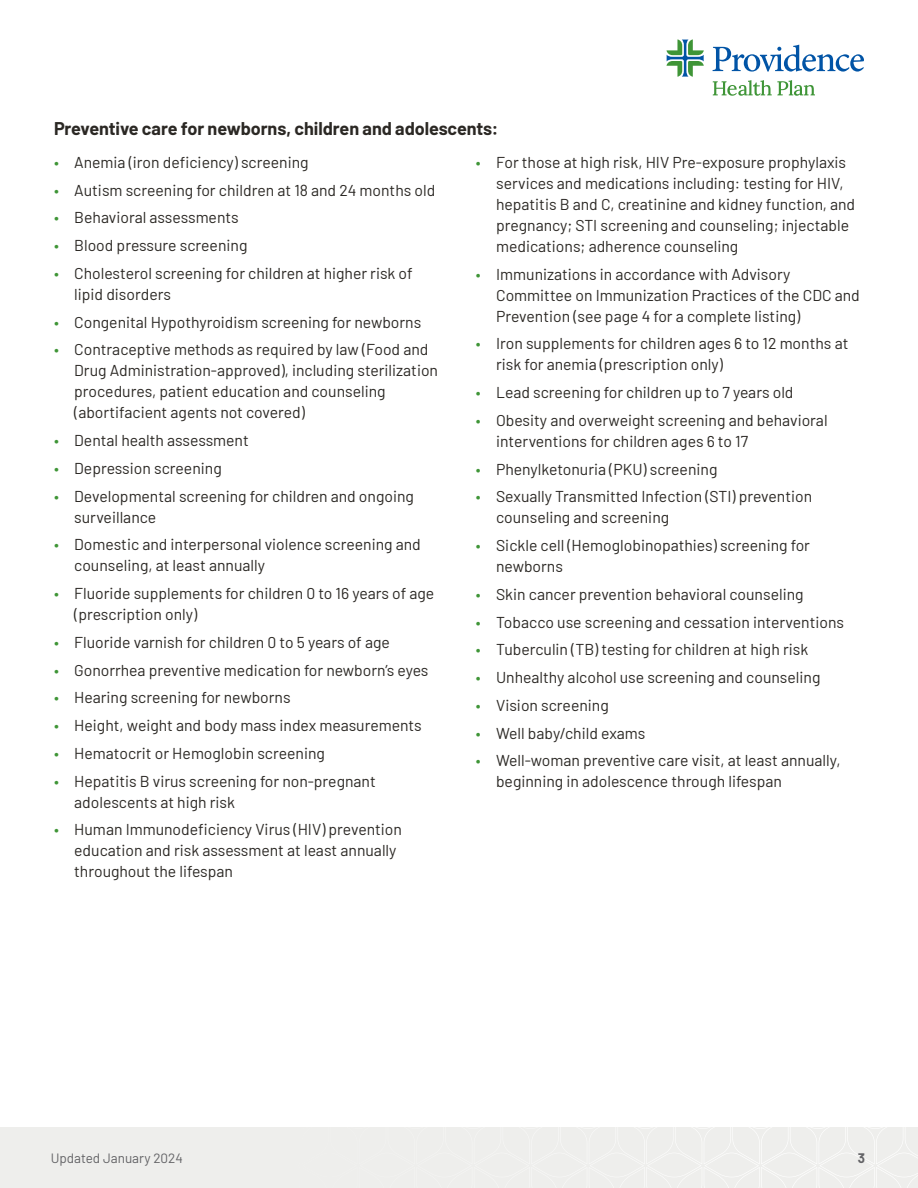
<style>
.page{position:relative;width:918px;height:1188px;background:#fff}
.page>*{position:absolute;margin:0;border:0;box-sizing:border-box;transform-origin:0 0}
.t1{font:700 18px "Barlow";letter-spacing:-.005em;color:#2b2824}
.t2{font:15.75px/21px "Barlow";color:#2b2824}
.t3{font:13.5px "Barlow";color:#636366}
.t4{font:700 13.5px "Barlow";color:#636366}
.s1{color:#3f9537}
</style>
<div class="page">
<div style="left:0;top:1128px;width:918px;height:60px;background:#eeeeec"></div>
<svg style="left:644px;top:1128px;width:274px;height:60px"></svg>
<svg style="left:713px;top:45px;width:151px;height:27px"></svg>
<svg style="left:666px;top:39px;width:38px;height:38px"></svg>
<svg style="left:713px;top:80px;width:102px;height:16px"></svg>
<p class="t1" style="left:54px;top:115px;width:446px">Preventive care for newborns, children and adolescents:</p>
<p class="t2" style="left:54px;top:151px;width:256px"><span class="s1">•</span> Anemia (iron deficiency) screening</p>
<p class="t2" style="left:54px;top:178px;width:383px"><span class="s1">•</span> Autism screening for children at 18 and 24 months old</p>
<p class="t2" style="left:54px;top:206px;width:186px"><span class="s1">•</span> Behavioral assessments</p>
<p class="t2" style="left:54px;top:234px;width:195px"><span class="s1">•</span> Blood pressure screening</p>
<p class="t2" style="left:74px;top:262px;width:340px;text-indent:-20px"><span class="s1">•</span> Cholesterol screening for children at higher risk of lipid disorders</p>
<p class="t2" style="left:54px;top:310px;width:369px"><span class="s1">•</span> Congenital Hypothyroidism screening for newborns</p>
<p class="t2" style="left:74px;top:338px;width:365px;text-indent:-20px"><span class="s1">•</span> Contraceptive methods as required by law (Food and Drug Administration-approved), including sterilization procedures, patient education and counseling (abortifacient agents not covered)</p>
<p class="t2" style="left:54px;top:429px;width:196px"><span class="s1">•</span> Dental health assessment</p>
<p class="t2" style="left:54px;top:457px;width:169px"><span class="s1">•</span> Depression screening</p>
<p class="t2" style="left:74px;top:484px;width:341px;text-indent:-20px"><span class="s1">•</span> Developmental screening for children and ongoing surveillance</p>
<p class="t2" style="left:74px;top:533px;width:348px;text-indent:-20px"><span class="s1">•</span> Domestic and interpersonal violence screening and counseling, at least annually</p>
<p class="t2" style="left:74px;top:582px;width:362px;text-indent:-20px"><span class="s1">•</span> Fluoride supplements for children 0 to 16 years of age (prescription only)</p>
<p class="t2" style="left:54px;top:631px;width:337px"><span class="s1">•</span> Fluoride varnish for children 0 to 5 years of age</p>
<p class="t2" style="left:54px;top:658px;width:376px"><span class="s1">•</span> Gonorrhea preventive medication for newborn’s eyes</p>
<p class="t2" style="left:54px;top:686px;width:238px"><span class="s1">•</span> Hearing screening for newborns</p>
<p class="t2" style="left:54px;top:714px;width:369px"><span class="s1">•</span> Height, weight and body mass index measurements</p>
<p class="t2" style="left:54px;top:742px;width:273px"><span class="s1">•</span> Hematocrit or Hemoglobin screening</p>
<p class="t2" style="left:74px;top:769px;width:303px;text-indent:-20px"><span class="s1">•</span> Hepatitis B virus screening for non-pregnant adolescents at high risk</p>
<p class="t2" style="left:74px;top:818px;width:329px;text-indent:-20px"><span class="s1">•</span> Human Immunodeficiency Virus (HIV) prevention education and risk assessment at least annually throughout the lifespan</p>
<p class="t2" style="left:496px;top:151px;width:361px;text-indent:-20px"><span class="s1">•</span> For those at high risk, HIV Pre-exposure prophylaxis services and medications including: testing for HIV, hepatitis B and C, creatinine and kidney function, and pregnancy; STI screening and counseling; injectable medications; adherence counseling</p>
<p class="t2" style="left:496px;top:262px;width:365px;text-indent:-20px"><span class="s1">•</span> Immunizations in accordance with Advisory<br>Committee on Immunization Practices of the CDC and<br>Prevention (see page 4 for a complete listing)</p>
<p class="t2" style="left:496px;top:332px;width:354px;text-indent:-20px"><span class="s1">•</span> Iron supplements for children ages 6 to 12 months at risk for anemia (prescription only)</p>
<p class="t2" style="left:476px;top:381px;width:319px"><span class="s1">•</span> Lead screening for children up to 7 years old</p>
<p class="t2" style="left:496px;top:409px;width:333px;text-indent:-20px"><span class="s1">•</span> Obesity and overweight screening and behavioral interventions for children ages 6 to 17</p>
<p class="t2" style="left:476px;top:457px;width:243px"><span class="s1">•</span> Phenylketonuria (PKU) screening</p>
<p class="t2" style="left:496px;top:485px;width:318px;text-indent:-20px"><span class="s1">•</span> Sexually Transmitted Infection (STI) prevention counseling and screening</p>
<p class="t2" style="left:496px;top:534px;width:315px;text-indent:-20px"><span class="s1">•</span> Sickle cell (Hemoglobinopathies) screening for newborns</p>
<p class="t2" style="left:476px;top:583px;width:329px"><span class="s1">•</span> Skin cancer prevention behavioral counseling</p>
<p class="t2" style="left:476px;top:610px;width:370px"><span class="s1">•</span> Tobacco use screening and cessation interventions</p>
<p class="t2" style="left:476px;top:638px;width:334px"><span class="s1">•</span> Tuberculin (TB) testing for children at high risk</p>
<p class="t2" style="left:476px;top:666px;width:346px"><span class="s1">•</span> Unhealthy alcohol use screening and counseling</p>
<p class="t2" style="left:476px;top:694px;width:134px"><span class="s1">•</span> Vision screening</p>
<p class="t2" style="left:476px;top:721px;width:171px"><span class="s1">•</span> Well baby/child exams</p>
<p class="t2" style="left:496px;top:749px;width:346px;text-indent:-20px"><span class="s1">•</span> Well-woman preventive care visit, at least annually, beginning in adolescence through lifespan</p>
<p class="t3" style="left:51px;top:1148px;width:134px">Updated January 2024</p>
<p class="t4" style="left:858px;top:1148px;width:9px">3</p>
</div>
